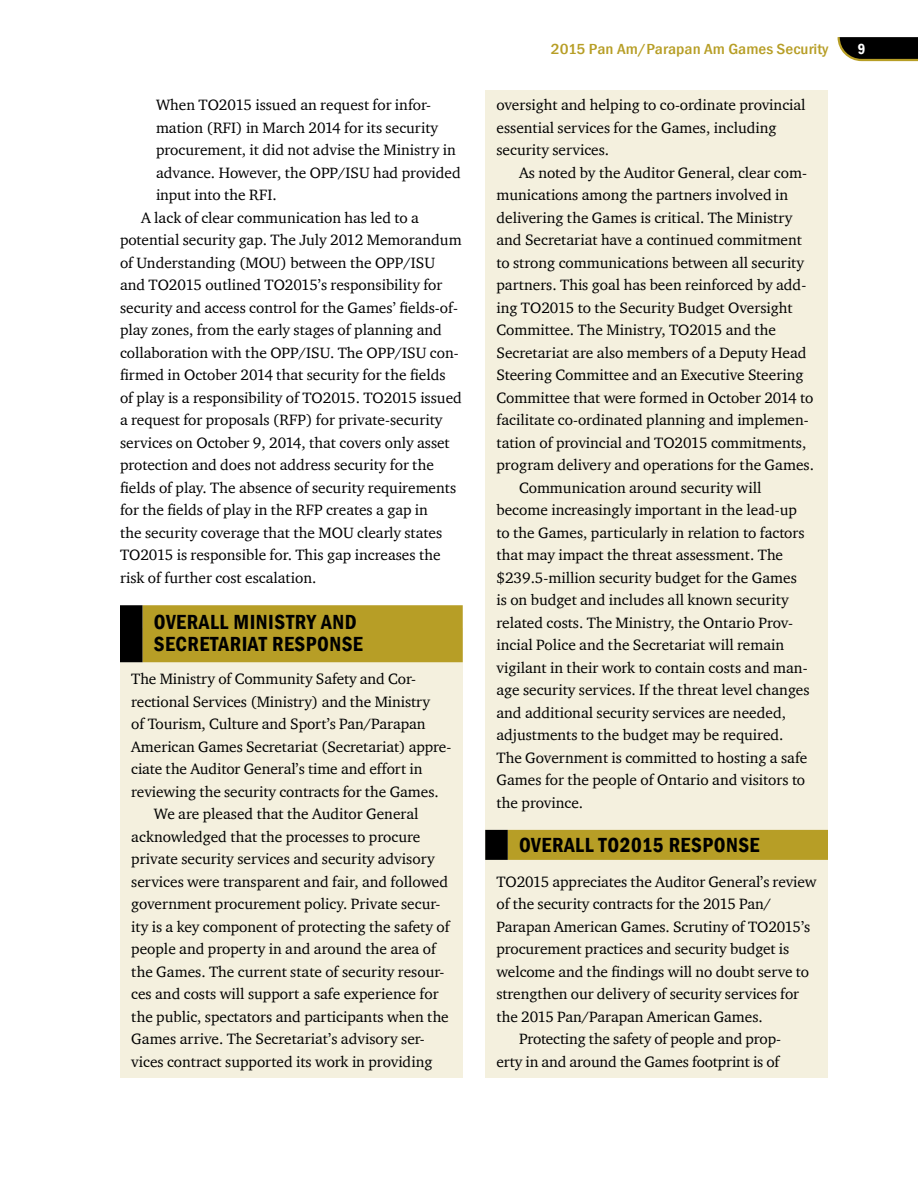
<style>
.page{position:relative;width:918px;height:1188px;background:#fff}
.page>*{position:absolute;margin:0;border:0;box-sizing:border-box;transform-origin:0 0}
.t1{font:600 condensed 21px/22.5px "Franklin Gothic";letter-spacing:.025em;color:#000}
.t2{font:15.3px/22.5px "Charter ITC";color:#000}
.t3{font:500 condensed 15px "Franklin Gothic";letter-spacing:.005em;color:#b79e26;scale:1.16 1}
.t4{font:600 condensed 15px "Franklin Gothic";color:#fff}
</style>
<div class="page">
<svg style="left:837px;top:37px;width:81px;height:25px;background:#2e2b1f"></svg>
<div style="left:485px;top:90px;width:343px;height:988px;background:#f4f0de"></div>
<div style="left:120px;top:628px;width:343px;height:450px;background:#f4f0de"></div>
<div style="left:142px;top:605px;width:321px;height:57px;background:#b79e26"></div>
<div style="left:120px;top:605px;width:22px;height:57px;background:#000"></div>
<div style="left:508px;top:830px;width:320px;height:30px;background:#b79e26"></div>
<div style="left:485px;top:830px;width:23px;height:30px;background:#000"></div>
<p class="t2" style="left:156px;top:93px;width:277px">When TO2015 issued an request for infor-</p>
<p class="t2" style="left:156px;top:116px;width:284px">mation (RFI) in March 2014 for its security</p>
<p class="t2" style="left:156px;top:138px;width:301px">procurement, it did not advise the Ministry in</p>
<p class="t2" style="left:156px;top:161px;width:306px">advance. However, the OPP/ISU had provided</p>
<p class="t2" style="left:156px;top:183px;width:122px">input into the RFI.</p>
<p class="t2" style="left:141px;top:206px;width:279px">A lack of clear communication has led to a</p>
<p class="t2" style="left:120px;top:228px;width:343px">potential security gap. The July 2012 Memorandum</p>
<p class="t2" style="left:120px;top:251px;width:317px">of Understanding (MOU) between the OPP/ISU</p>
<p class="t2" style="left:120px;top:273px;width:324px">and TO2015 outlined TO2015’s responsibility for</p>
<p class="t2" style="left:120px;top:296px;width:340px">security and access control for the Games’ fields-of-</p>
<p class="t2" style="left:120px;top:318px;width:323px">play zones, from the early stages of planning and</p>
<p class="t2" style="left:120px;top:341px;width:340px">collaboration with the OPP/ISU. The OPP/ISU con-</p>
<p class="t2" style="left:120px;top:363px;width:327px">firmed in October 2014 that security for the fields</p>
<p class="t2" style="left:120px;top:386px;width:343px">of play is a responsibility of TO2015. TO2015 issued</p>
<p class="t2" style="left:120px;top:408px;width:324px">a request for proposals (RFP) for private-security</p>
<p class="t2" style="left:120px;top:431px;width:331px">services on October 9, 2014, that covers only asset</p>
<p class="t2" style="left:120px;top:453px;width:315px">protection and does not address security for the</p>
<p class="t2" style="left:120px;top:476px;width:338px">fields of play. The absence of security requirements</p>
<p class="t2" style="left:120px;top:498px;width:310px">for the fields of play in the RFP creates a gap in</p>
<p class="t2" style="left:120px;top:521px;width:324px">the security coverage that the MOU clearly states</p>
<p class="t2" style="left:120px;top:543px;width:322px">TO2015 is responsible for. This gap increases the</p>
<p class="t2" style="left:120px;top:566px;width:198px">risk of further cost escalation.</p>
<h1 class="t1" style="left:154px;top:610px;width:211px">OVERALL MINISTRY AND<br>SECRETARIAT RESPONSE</h1>
<p class="t2" style="left:131px;top:667px;width:286px">The Ministry of Community Safety and Cor-</p>
<p class="t2" style="left:131px;top:690px;width:300px">rectional Services (Ministry) and the Ministry</p>
<p class="t2" style="left:131px;top:712px;width:296px">of Tourism, Culture and Sport’s Pan/Parapan</p>
<p class="t2" style="left:131px;top:735px;width:322px">American Games Secretariat (Secretariat) appre-</p>
<p class="t2" style="left:131px;top:757px;width:293px">ciate the Auditor General’s time and effort in</p>
<p class="t2" style="left:131px;top:780px;width:309px">reviewing the security contracts for the Games.</p>
<p class="t2" style="left:154px;top:802px;width:266px">We are pleased that the Auditor General</p>
<p class="t2" style="left:131px;top:825px;width:291px">acknowledged that the processes to procure</p>
<p class="t2" style="left:131px;top:847px;width:305px">private security services and security advisory</p>
<p class="t2" style="left:131px;top:870px;width:318px">services were transparent and fair, and followed</p>
<p class="t2" style="left:131px;top:892px;width:311px">government procurement policy. Private secur-</p>
<p class="t2" style="left:131px;top:915px;width:320px">ity is a key component of protecting the safety of</p>
<p class="t2" style="left:131px;top:937px;width:306px">people and property in and around the area of</p>
<p class="t2" style="left:131px;top:960px;width:315px">the Games. The current state of security resour-</p>
<p class="t2" style="left:131px;top:982px;width:309px">ces and costs will support a safe experience for</p>
<p class="t2" style="left:131px;top:1005px;width:319px">the public, spectators and participants when the</p>
<p class="t2" style="left:131px;top:1027px;width:295px">Games arrive. The Secretariat’s advisory ser-</p>
<p class="t2" style="left:131px;top:1050px;width:303px">vices contract supported its work in providing</p>
<p class="t3" style="left:551px;top:39px;width:241px">2015 Pan Am/Parapan Am Games Security</p>
<p class="t4" style="left:858px;top:39px;width:9px">9</p>
<p class="t2" style="left:496px;top:93px;width:311px">oversight and helping to co-ordinate provincial essential services for the Games, including security services.</p>
<p class="t2" style="left:519px;top:161px;width:289px">As noted by the Auditor General, clear com-</p>
<p class="t2" style="left:496px;top:183px;width:293px">munications among the partners involved in</p>
<p class="t2" style="left:496px;top:206px;width:297px">delivering the Games is critical. The Ministry</p>
<p class="t2" style="left:496px;top:228px;width:307px">and Secretariat have a continued commitment</p>
<p class="t2" style="left:496px;top:251px;width:309px">to strong communications between all security</p>
<p class="t2" style="left:496px;top:273px;width:311px">partners. This goal has been reinforced by add-</p>
<p class="t2" style="left:496px;top:296px;width:298px">ing TO2015 to the Security Budget Oversight</p>
<p class="t2" style="left:496px;top:318px;width:281px">Committee. The Ministry, TO2015 and the</p>
<p class="t2" style="left:496px;top:341px;width:311px">Secretariat are also members of a Deputy Head</p>
<p class="t2" style="left:496px;top:363px;width:309px">Steering Committee and an Executive Steering</p>
<p class="t2" style="left:496px;top:386px;width:318px">Committee that were formed in October 2014 to</p>
<p class="t2" style="left:496px;top:408px;width:314px">facilitate co-ordinated planning and implemen-</p>
<p class="t2" style="left:496px;top:431px;width:311px">tation of provincial and TO2015 commitments,</p>
<p class="t2" style="left:496px;top:453px;width:319px">program delivery and operations for the Games.</p>
<p class="t2" style="left:519px;top:476px;width:244px">Communication around security will</p>
<p class="t2" style="left:496px;top:498px;width:302px">become increasingly important in the lead-up</p>
<p class="t2" style="left:496px;top:521px;width:310px">to the Games, particularly in relation to factors</p>
<p class="t2" style="left:496px;top:543px;width:288px">that may impact the threat assessment. The</p>
<p class="t2" style="left:496px;top:566px;width:302px">$239.5-million security budget for the Games</p>
<p class="t2" style="left:496px;top:588px;width:294px">is on budget and includes all known security</p>
<p class="t2" style="left:496px;top:611px;width:298px">related costs. The Ministry, the Ontario Prov-</p>
<p class="t2" style="left:496px;top:633px;width:289px">incial Police and the Secretariat will remain</p>
<p class="t2" style="left:496px;top:656px;width:313px">vigilant in their work to contain costs and man-</p>
<p class="t2" style="left:496px;top:678px;width:315px">age security services. If the threat level changes</p>
<p class="t2" style="left:496px;top:701px;width:291px">and additional security services are needed,</p>
<p class="t2" style="left:496px;top:723px;width:289px">adjustments to the budget may be required.</p>
<p class="t2" style="left:496px;top:746px;width:312px">The Government is committed to hosting a safe</p>
<p class="t2" style="left:496px;top:768px;width:310px">Games for the people of Ontario and visitors to</p>
<p class="t2" style="left:496px;top:791px;width:88px">the province.</p>
<h1 class="t1" style="left:519px;top:833px;width:242px">OVERALL TO2015 RESPONSE</h1>
<p class="t2" style="left:496px;top:870px;width:322px">TO2015 appreciates the Auditor General’s review</p>
<p class="t2" style="left:496px;top:892px;width:276px">of the security contracts for the 2015 Pan/</p>
<p class="t2" style="left:496px;top:915px;width:315px">Parapan American Games. Scrutiny of TO2015’s</p>
<p class="t2" style="left:496px;top:937px;width:294px">procurement practices and security budget is</p>
<p class="t2" style="left:496px;top:960px;width:314px">welcome and the findings will no doubt serve to</p>
<p class="t2" style="left:496px;top:982px;width:304px">strengthen our delivery of security services for</p>
<p class="t2" style="left:496px;top:1005px;width:268px">the 2015 Pan/Parapan American Games.</p>
<p class="t2" style="left:519px;top:1027px;width:263px">Protecting the safety of people and prop-</p>
<p class="t2" style="left:496px;top:1050px;width:285px">erty in and around the Games footprint is of</p>
</div>
